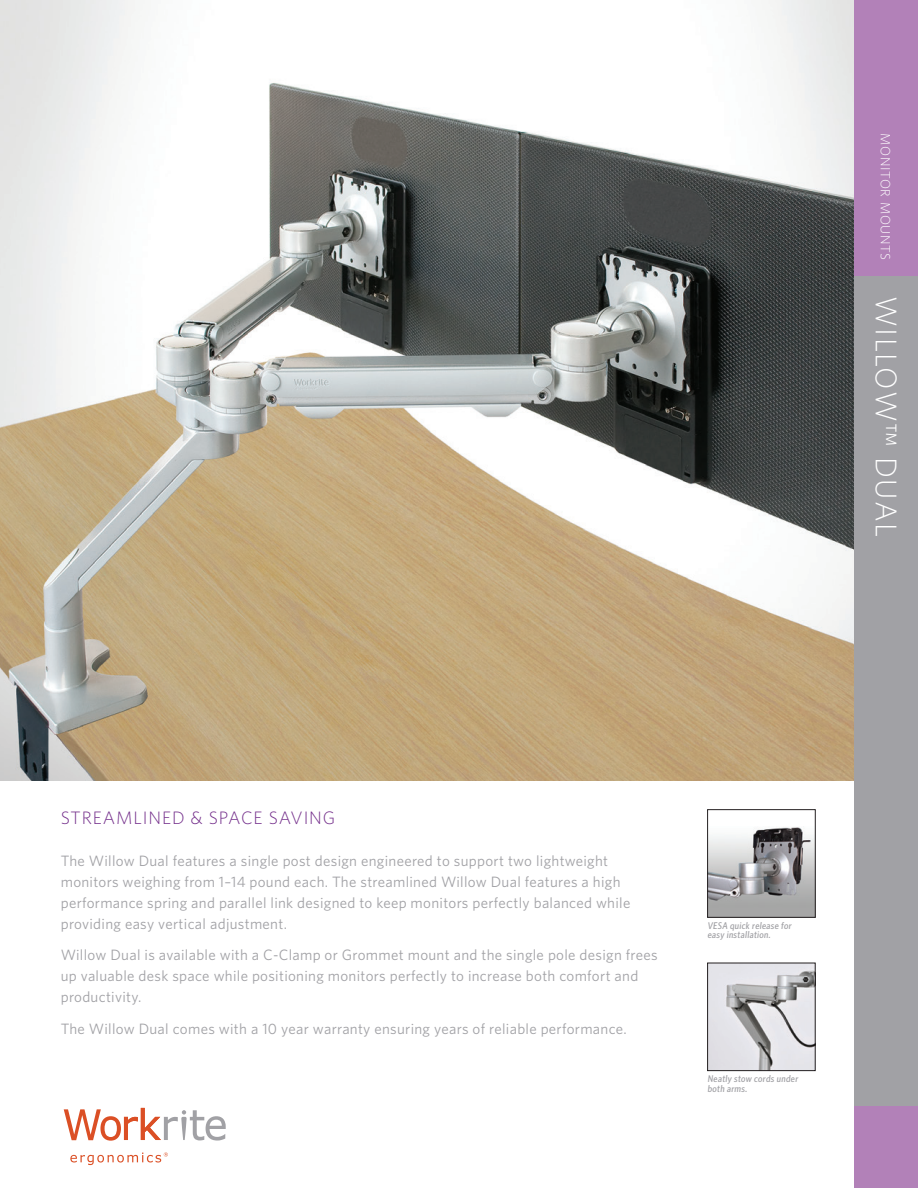
<style>
.page{position:relative;width:918px;height:1188px;background:#fff}
.page>*{position:absolute;margin:0;border:0;box-sizing:border-box;transform-origin:0 0}
.Product{font:300 30px "Whitney";letter-spacing:.05em;color:#fff}
.Headline{font:300 18px "Whitney";letter-spacing:.05em;color:#742f8b}
.Body_Copy_LARGE{font:15px/21px "Whitney";letter-spacing:.02em;color:#a1a1a5}
.t1{font:300 13.5px "Whitney";letter-spacing:.05em;color:#fff}
.Caption_FRONT{font:500 9.75px/9.1px "Whitney Condensed";color:#a1a1a5;scale:1.1 1}
</style>
<div class="page">
<svg style="left:64px;top:1108px;width:162px;height:33px"></svg>
<svg style="left:70px;top:1152px;width:98px;height:13px"></svg>
<img style="left:0;top:0;width:854px;height:781px">
<img style="left:709px;top:826px;width:104px;height:90px">
<div style="left:707px;top:809px;width:108px;height:109px;border:1px solid #231f20"></div>
<img style="left:709px;top:965px;width:104px;height:104px">
<div style="left:707px;top:963px;width:108px;height:108px;border:1px solid #231f20"></div>
<div style="left:854px;top:1106px;width:64px;height:82px;background:#b281b8"></div>
<div style="left:854px;top:130px;width:64px;height:976px;background:#a1a1a5"></div>
<div style="left:854px;top:0;width:64px;height:276px;background:#b281b8"></div>
<p class="t1" style="left:893px;top:133px;width:129px;rotate:90deg">MONITOR MOUNTS</p>
<p class="Product" style="left:904px;top:296px;width:243px;rotate:90deg">WILLOW™ DUAL</p>
<p class="Headline" style="left:61px;top:808px;width:276px">STREAMLINED &amp; SPACE SAVING</p>
<p class="Body_Copy_LARGE" style="left:61px;top:850px;width:571px">The Willow Dual features a single post design engineered to support two lightweight monitors weighing from 1–14 pound each. The streamlined Willow Dual features a high performance spring and parallel link designed to keep monitors perfectly balanced while providing easy vertical adjustment.</p>
<p class="Body_Copy_LARGE" style="left:61px;top:944px;width:598px">Willow Dual is available with a C-Clamp or Grommet mount and the single pole design frees up valuable desk space while positioning monitors perfectly to increase both comfort and productivity.</p>
<p class="Body_Copy_LARGE" style="left:61px;top:1018px;width:568px">The Willow Dual comes with a 10 year warranty ensuring years of reliable performance.</p>
<p class="Caption_FRONT" style="left:707px;top:921px;width:79px">VESA quick release for easy installation.</p>
<p class="Caption_FRONT" style="left:707px;top:1074px;width:85px">Neatly stow cords under both arms.</p>
</div>
